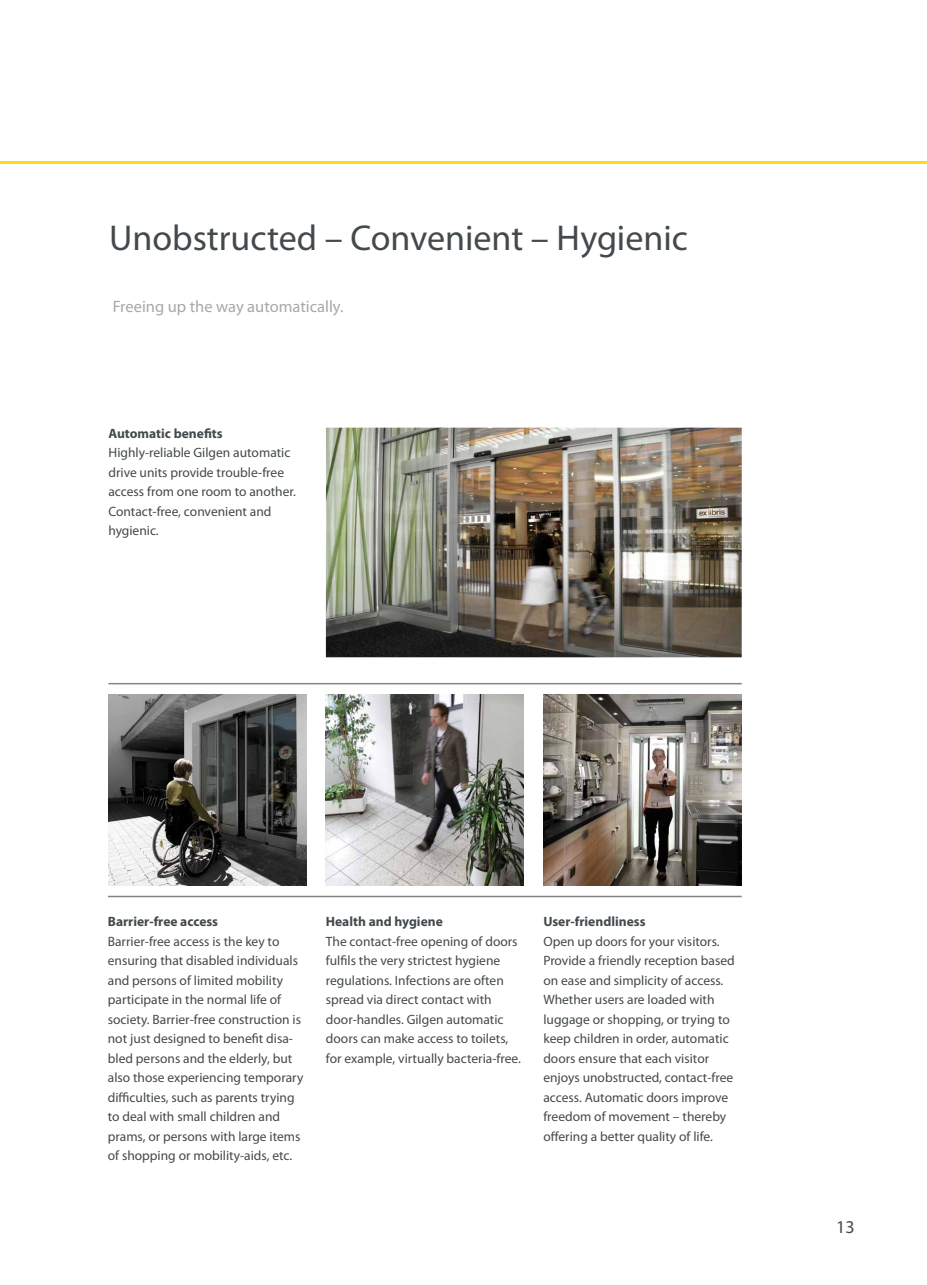
<style>
.page{position:relative;width:927px;height:1285px;background:#fff}
.page>*{position:absolute;margin:0;border:0;box-sizing:border-box;transform-origin:0 0}
.t1{font:36px "Myriad Pro";color:#43494c}
.t2{font:18px "Myriad Pro";color:#43494c}
.t3{font:16.5px "Myriad Pro";color:#a7a8aa}
.t4{font:13.5px/19.5px "Myriad Pro";color:#43494c}
.t5{font:700 13.5px "Myriad Pro";color:#43494c}
</style>
<div class="page">
<img style="left:326px;top:694px;width:198px;height:191px">
<img style="left:543px;top:694px;width:199px;height:191px">
<img style="left:326px;top:427px;width:416px;height:230px">
<hr style="left:108px;top:682px;width:634px;height:2px;background:#808588">
<hr style="left:108px;top:895px;width:634px;height:2px;background:#808588">
<img style="left:108px;top:694px;width:199px;height:191px">
<hr style="left:0;top:161px;width:927px;height:3px;background:#ffdb13">
<h1 class="t1" style="left:109px;top:216px;width:580px">Unobstructed – Convenient – Hygienic</h1>
<p class="t3" style="left:113px;top:296px;width:232px">Freeing up the way automatically.</p>
<p class="t5" style="left:108px;top:424px;width:116px">Automatic benefits</p>
<p class="t4" style="left:108px;top:442px;width:189px">Highly-reliable Gilgen automatic drive units provide trouble-free access from one room to another.<br>Contact-free, convenient and hygienic.</p>
<p class="t5" style="left:108px;top:912px;width:112px">Barrier-free access</p>
<p class="t4" style="left:108px;top:931px;width:197px">Barrier-free access is the key to ensuring that disabled individuals and persons of limited mobility participate in the normal life of society. Barrier-free construction is not just designed to benefit disa&shy;bled persons and the elderly, but also those experiencing temporary difficulties, such as parents trying to deal with small children and prams, or persons with large items of shopping or mobility-aids, etc.</p>
<p class="t5" style="left:326px;top:912px;width:118px">Health and hygiene</p>
<p class="t4" style="left:326px;top:931px;width:196px">The contact-free opening of doors fulfils the very strictest hygiene regulations. Infections are often spread via direct contact with door-handles. Gilgen automatic doors can make access to toilets, for example, virtually bacteria-free.</p>
<p class="t5" style="left:543px;top:912px;width:104px">User-friendliness</p>
<p class="t4" style="left:543px;top:930px;width:193px">Open up doors for your visitors.<br>Provide a friendly reception based on ease and simplicity of access.<br>Whether users are loaded with luggage or shopping, or trying to keep children in order, automatic doors ensure that each visitor enjoys unobstructed, contact-free access. Automatic doors improve freedom of movement – thereby offering a better quality of life.</p>
<h2 class="t2" style="left:836px;top:1215px;width:20px">13</h2>
</div>
